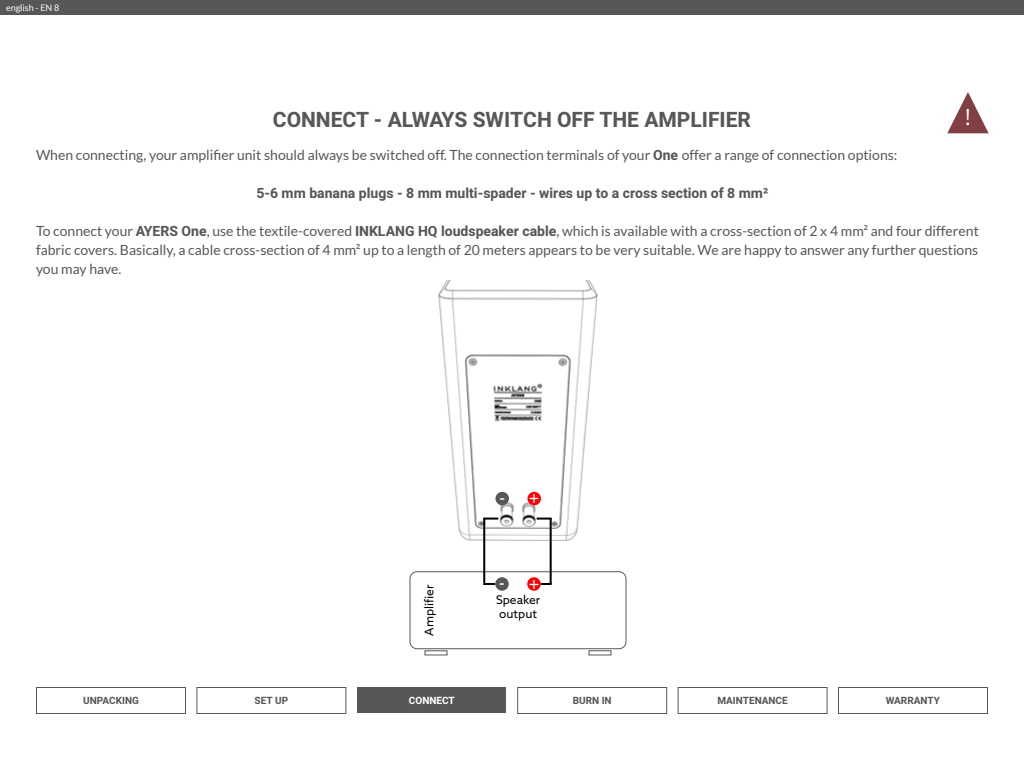
<style>
.page{position:relative;width:1024px;height:768px;background:#fff}
.page>*{position:absolute;margin:0;border:0;box-sizing:border-box;transform-origin:0 0}
.t1{font:22px "Azo Web";color:#fff}
.t2{font:700 21px "Heebo";color:#575756}
.t3{font:18px "Azo Web";color:#fff}
.t4{font:14px/19px "Lato";color:#575756;text-align:justify}
.t5{font:700 14px "Heebo";color:#575756}
.t6{font:12px/14.4px "Azo Web";color:#000}
.t7{font:700 10px "Heebo";color:#575756}
.t8{font:700 10px "Heebo";color:#fff}
.t9{font:9px "Lato";color:#fff}
.s1{font-family:"Heebo";font-weight:700}
</style>
<div class="page">
<img style="left:438px;top:280px;width:160px;height:291px">
<div style="left:409px;top:571px;width:218px;height:78px;border:1px solid #575756;border-radius:7px"></div>
<div style="left:424px;top:650px;width:24px;height:5px;border:1px solid #575756"></div>
<div style="left:588px;top:650px;width:24px;height:5px;border:1px solid #575756"></div>
<svg style="left:485px;top:583px;width:10px;height:2px"></svg>
<hr style="left:483px;top:518px;width:2px;height:67px;background:#000">
<svg style="left:541px;top:583px;width:11px;height:2px"></svg>
<hr style="left:550px;top:518px;width:2px;height:66px;background:#000">
<div style="left:495px;top:577px;width:14px;height:14px;background:#575756;border-radius:50%"></div>
<div style="left:527px;top:577px;width:14px;height:14px;background:#f00;border-radius:50%"></div>
<div style="left:495px;top:492px;width:14px;height:13px;background:#575756;border-radius:50%"></div>
<div style="left:527px;top:492px;width:14px;height:13px;background:#f00;border-radius:50%"></div>
<svg style="left:537px;top:518px;width:15px;height:2px"></svg>
<svg style="left:483px;top:518px;width:15px;height:2px"></svg>
<svg style="left:947px;top:92px;width:42px;height:41px"></svg>
<div style="left:196px;top:687px;width:150px;height:27px;border:1px solid #575756"></div>
<div style="left:357px;top:687px;width:149px;height:26px;background:#575756"></div>
<div style="left:517px;top:687px;width:150px;height:27px;border:1px solid #575756"></div>
<div style="left:678px;top:687px;width:150px;height:27px;border:1px solid #575756"></div>
<div style="left:838px;top:687px;width:150px;height:27px;border:1px solid #575756"></div>
<div style="left:36px;top:687px;width:150px;height:27px;border:1px solid #575756"></div>
<div style="left:0;top:0;width:1024px;height:15px;background:#575756"></div>
<p class="t9" style="left:6px;top:3px;width:55px">english - EN 8</p>
<h1 class="t1" style="left:964px;top:102px;width:8px">!</h1>
<h2 class="t2" style="left:273px;top:105px;width:480px">CONNECT - ALWAYS SWITCH OFF THE AMPLIFIER</h2>
<p class="t4" style="left:36px;top:145px;width:863px">When connecting, your amplifier unit should always be switched off. The connection terminals of your <span class="s1">One</span> offer a range of connection options:</p>
<p class="t5" style="left:256px;top:183px;width:513px">5-6 mm banana plugs - 8 mm multi-spader - wires up to a cross section of 8 mm²</p>
<p class="t4" style="left:36px;top:221px;width:944px">To connect your <span class="s1">AYERS One</span>, use the textile-covered <span class="s1">INKLANG HQ loudspeaker cable</span>, which is available with a cross-section of 2 x 4 mm² and four different fabric covers. Basically, a cable cross-section of 4 mm² up to a length of 20 meters appears to be very suitable. We are happy to answer any further questions you may have.</p>
<p class="t6" style="left:422px;top:636px;width:52px;rotate:-90deg">Amplifier</p>
<p class="t3" style="left:499px;top:486px;width:42px">- +</p>
<p class="t3" style="left:499px;top:572px;width:42px">- +</p>
<p class="t6" style="left:496px;top:592px;width:46px">Speaker output</p>
<p class="t7" style="left:83px;top:694px;width:57px">UNPACKING</p>
<p class="t7" style="left:255px;top:694px;width:35px">SET UP</p>
<p class="t8" style="left:409px;top:694px;width:47px">CONNECT</p>
<p class="t7" style="left:573px;top:694px;width:40px">BURN IN</p>
<p class="t7" style="left:717px;top:694px;width:72px">MAINTENANCE</p>
<p class="t7" style="left:886px;top:694px;width:56px">WARRANTY</p>
</div>
